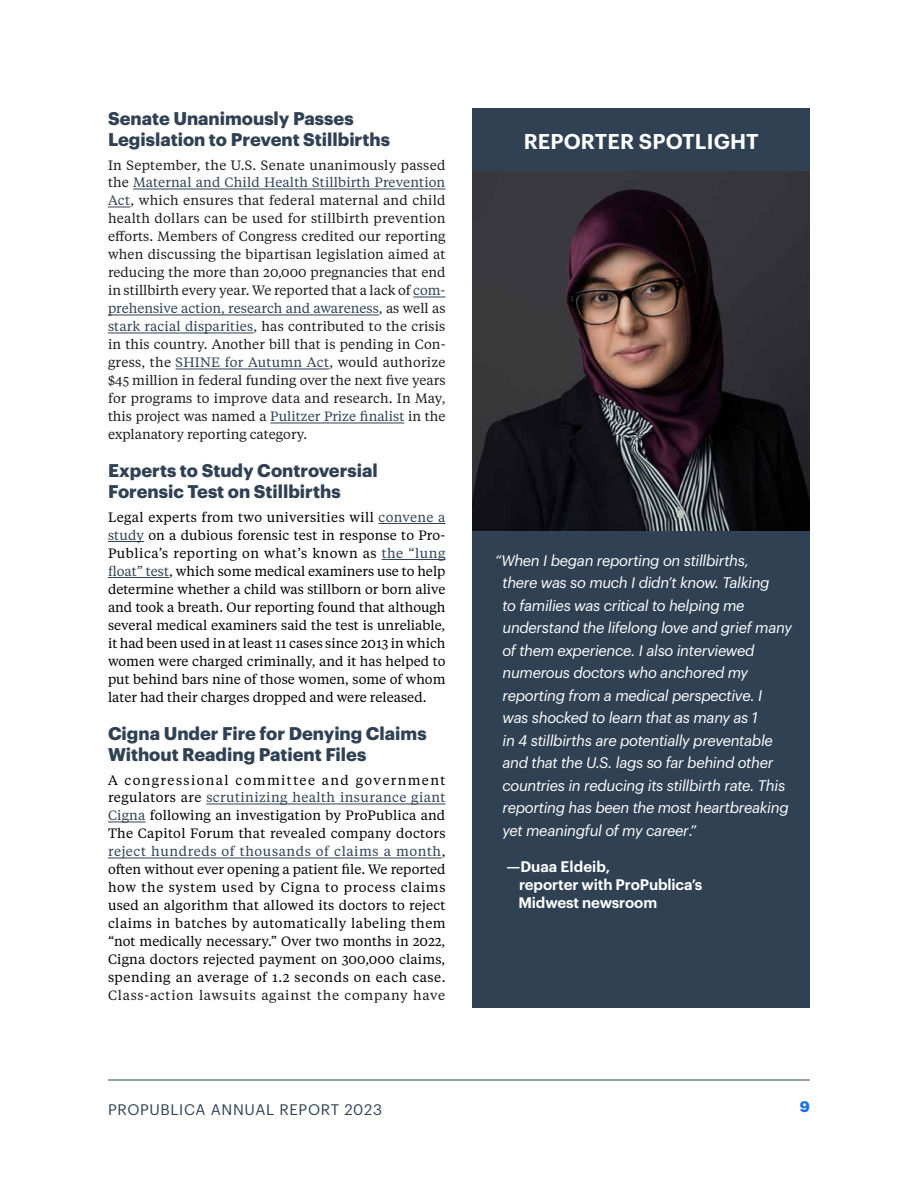
<style>
.page{position:relative;width:918px;height:1188px;background:#fff}
.page>*{position:absolute;margin:0;border:0;box-sizing:border-box;transform-origin:0 0}
.t1{font:600 21px "Graphik";letter-spacing:.005em;color:#fff}
.t2{font:700 18px/21px "Graphik";color:#304154}
.t3{font:italic 15px/22.5px "Graphik";letter-spacing:-.02em;color:#fff}
.t4{font:600 15px/18px "Graphik";letter-spacing:-.01em;color:#fff}
.t5{font:15px "Graphik";letter-spacing:.045em;color:#304154}
.t6{font:700 15px "Graphik";color:#2074df}
.t7{font:13.5px/18px "Tiempos Text";letter-spacing:.01em;color:#000;text-align:justify}
.t8{font:13.5px/18px "Tiempos Text";color:#1d1c1d;text-align:justify}
.t9{font:13.5px "Tiempos Text";letter-spacing:.055em;color:#1b1b1b}
.s1{color:#304154}
.s2{font-style:normal}
</style>
<div class="page">
<hr style="left:108px;top:1080px;width:702px;height:1px;background:#304154">
<hr style="left:133px;top:189px;width:313px;height:1px;background:#304154">
<svg style="left:108px;top:207px;width:22px;height:1px"></svg>
<hr style="left:413px;top:297px;width:33px;height:1px;background:#304154">
<hr style="left:108px;top:315px;width:271px;height:1px;background:#304154">
<hr style="left:108px;top:333px;width:145px;height:1px;background:#304154">
<hr style="left:176px;top:369px;width:153px;height:1px;background:#304154">
<hr style="left:270px;top:423px;width:134px;height:1px;background:#304154">
<hr style="left:379px;top:523px;width:67px;height:1px;background:#304154">
<hr style="left:108px;top:541px;width:36px;height:1px;background:#304154">
<hr style="left:382px;top:559px;width:63px;height:1px;background:#304154">
<hr style="left:108px;top:577px;width:61px;height:1px;background:#304154">
<hr style="left:206px;top:804px;width:240px;height:1px;background:#304154">
<hr style="left:108px;top:822px;width:38px;height:1px;background:#304154">
<hr style="left:108px;top:858px;width:334px;height:1px;background:#304154">
<div style="left:472px;top:108px;width:338px;height:900px;background:#304154"></div>
<img style="left:472px;top:171px;width:338px;height:360px">
<h2 class="t2" style="left:108px;top:106px;width:284px">Senate Unanimously Passes<br>Legislation to Prevent Stillbirths</h2>
<p class="t8" style="left:108px;top:155px;width:339px">In September, the U.S. Senate unanimously passed the <span class="s1">Maternal and Child Health Stillbirth Prevention Act</span>, which ensures that federal maternal and child health dollars can be used for stillbirth prevention efforts. Members of Congress credited our reporting when discussing the bipartisan legislation aimed at reducing the more than 20,000 pregnancies that end in stillbirth every year. We reported that a lack of <span class="s1">com&shy;prehensive action, research and awareness</span>, as well as <span class="s1">stark racial disparities</span>, has contributed to the crisis in this country. Another bill that is pending in Con&shy;gress, the <span class="s1">SHINE for Autumn Act</span>, would authorize $45 million in federal funding over the next five years for programs to improve data and research. In May, this project was named a <span class="s1">Pulitzer Prize finalist</span> in the explanatory reporting category.</p>
<h2 class="t2" style="left:108px;top:458px;width:271px">Experts to Study Controversial<br>Forensic Test on Stillbirths</h2>
<p class="t7" style="left:108px;top:508px;width:339px">Legal experts from two universities will <span class="s1">convene a study</span> on a dubious forensic test in response to Pro-Publica’s reporting on what’s known as <span class="s1">the “lung float” test</span>, which some medical examiners use to help determine whether a child was stillborn or born alive and took a breath. Our reporting found that although several medical examiners said the test is unreliable, it had been used in at least 11 cases since 2013 in which women were charged criminally, and it has helped to put behind bars nine of those women, some of whom later had their charges dropped and were released.</p>
<h2 class="t2" style="left:108px;top:721px;width:320px">Cigna Under Fire for Denying Claims<br>Without Reading Patient Files</h2>
<p class="t7" style="left:108px;top:770px;width:339px">A congressional committee and government regulators are <span class="s1">scrutinizing health insurance giant Cigna</span> following an investigation by ProPublica and The Capitol Forum that revealed company doctors <span class="s1">reject hundreds of thousands of claims a month</span>, often without ever opening a patient file. We reported how the system used by Cigna to process claims used an algorithm that allowed its doctors to reject claims in batches by automatically labeling them “not medically necessary.” Over two months in 2022, Cigna doctors rejected payment on 300,000 claims, spending an average of 1.2 seconds on each case.</p>
<p class="t9" style="left:108px;top:987px;width:339px">Class-action lawsuits against the company have</p>
<h1 class="t1" style="left:524px;top:125px;width:237px">REPORTER SPOTLIGHT</h1>
<p class="t3" style="left:502px;top:548px;width:291px;text-indent:-8px">“When I began reporting on stillbirths,<br>there was so much I didn’t know. Talking<br>to families was critical to helping me understand the lifelong love and grief many of them experience. I also interviewed numerous doctors who anchored my reporting from a medical perspective. I<br>was shocked to learn that as many as 1<br>in 4 stillbirths are potentially preventable and that the U.S. lags so far behind other countries in reducing its stillbirth rate. This reporting has been the most heartbreaking yet meaningful of my career<span class="s2">.”</span></p>
<p class="t4" style="left:518px;top:856px;width:185px;text-indent:-12px">—Duaa Eldeib,<br>reporter with ProPublica’s<br>Midwest newsroom</p>
<p class="t5" style="left:108px;top:1098px;width:276px">PROPUBLICA ANNUAL REPORT 2023</p>
<p class="t6" style="left:800px;top:1094px;width:12px">9</p>
</div>
